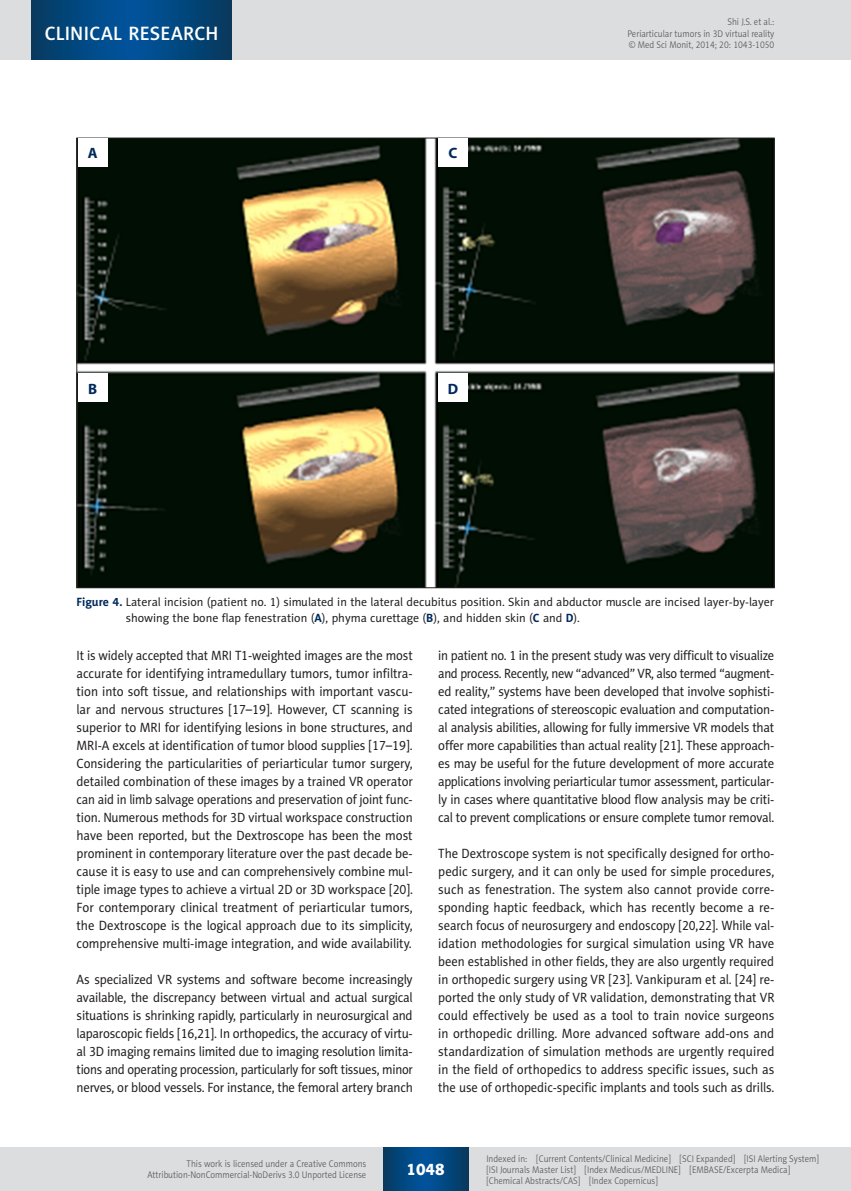
<style>
.page{position:relative;width:851px;height:1191px;background:#fff}
.page>*{position:absolute;margin:0;border:0;box-sizing:border-box;transform-origin:0 0}
.t1{font:19.5px "Naomi Sans EFN Medium";letter-spacing:.015em;color:#fff}
.t2{font:16.5px "Naomi Sans EFN Heavy";color:#fff}
.t3{font:700 15px "Myriad Pro";color:#00295c}
.MSM_Body{font:13.5px/18px "Naomi Sans EFN";letter-spacing:-.015em;color:#231f20;text-align:justify;scale:.94 1}
.MSM_Body-2{font:13.5px/18px "Naomi Sans EFN";letter-spacing:-.015em;color:#231f20;text-align:justify;scale:.95 1}
.MSM_Rycina_tytul{font:12px/15.8px "Naomi Sans EFN";color:#231f20}
.t4{font:9.75px/11.2px "Naomi Sans EFN Light";color:#57585a;scale:.9 1}
.s1{font-weight:700;color:#00295c}
</style>
<div class="page">
<img style="left:79px;top:140px;width:693px;height:446px">
<div style="left:78px;top:139px;width:29px;height:28px;background:#fff"></div>
<div style="left:438px;top:139px;width:29px;height:28px;background:#fff"></div>
<div style="left:78px;top:374px;width:29px;height:28px;background:#fff"></div>
<div style="left:438px;top:374px;width:29px;height:28px;background:#fff"></div>
<div style="left:0;top:1148px;width:850px;height:43px;background:#dcdddf"></div>
<svg style="left:383px;top:1147px;width:85px;height:43px;background:#02477e"></svg>
<div style="left:0;top:0;width:850px;height:60px;background:#dcdddf"></div>
<hr style="left:850px;top:0;width:1px;height:60px;background:#dcdddf">
<svg style="left:32px;top:0;width:200px;height:60px;background:#02477e"></svg>
<h1 class="t1" style="left:45px;top:22px;width:175px">CLINICAL RESEARCH</h1>
<p class="t3" style="left:88px;top:144px;width:11px">A</p>
<p class="t3" style="left:448px;top:144px;width:10px">C</p>
<p class="t3" style="left:88px;top:379px;width:11px">B</p>
<p class="t3" style="left:447px;top:379px;width:12px">D</p>
<p class="t4" style="left:627px;top:16px;width:165px;text-align:justify;text-indent:100px">Shi J.S. et al.:<br>Periarticular tumors in 3D virtual reality © Med Sci Monit, 2014; 20: 1043-1050</p>
<p class="MSM_Rycina_tytul" style="left:126px;top:594px;width:649px;text-indent:-49px"><span class="s1">Figure 4.</span> Lateral incision (patient no. 1) simulated in the lateral decubitus position. Skin and abductor muscle are incised layer-by-layer showing the bone flap fenestration (<span class="s1">A</span>), phyma curettage (<span class="s1">B</span>), and hidden skin (<span class="s1">C</span> and <span class="s1">D</span>).</p>
<p class="MSM_Body" style="left:77px;top:646px;width:359px">It is widely accepted that MRI T1-weighted images are the most accurate for identifying intramedullary tumors, tumor infiltra&shy;tion into soft tissue, and relationships with important vascu&shy;lar and nervous structures [17–19]. However, CT scanning is superior to MRI for identifying lesions in bone structures, and MRI-A excels at identification of tumor blood supplies [17–19].<br>Considering the particularities of periarticular tumor surgery, detailed combination of these images by a trained VR operator can aid in limb salvage operations and preservation of joint func&shy;tion. Numerous methods for 3D virtual workspace construction have been reported, but the Dextroscope has been the most prominent in contemporary literature over the past decade be&shy;cause it is easy to use and can comprehensively combine mul&shy;tiple image types to achieve a virtual 2D or 3D workspace [20].<br>For contemporary clinical treatment of periarticular tumors, the Dextroscope is the logical approach due to its simplicity, comprehensive multi-image integration, and wide availability.</p>
<p class="MSM_Body-2" style="left:77px;top:970px;width:355px">As specialized VR systems and software become increasingly available, the discrepancy between virtual and actual surgical situations is shrinking rapidly, particularly in neurosurgical and laparoscopic fields [16,21]. In orthopedics, the accuracy of virtu&shy;al 3D imaging remains limited due to imaging resolution limita&shy;tions and operating procession, particularly for soft tissues, minor nerves, or blood vessels. For instance, the femoral artery branch</p>
<p class="MSM_Body" style="left:438px;top:646px;width:359px">in patient no. 1 in the present study was very difficult to visualize and process. Recently, new “advanced” VR, also termed “augment&shy;ed reality,” systems have been developed that involve sophisti&shy;cated integrations of stereoscopic evaluation and computation&shy;al analysis abilities, allowing for fully immersive VR models that offer more capabilities than actual reality [21]. These approach&shy;es may be useful for the future development of more accurate applications involving periarticular tumor assessment, particular&shy;ly in cases where quantitative blood flow analysis may be criti&shy;cal to prevent complications or ensure complete tumor removal.</p>
<p class="MSM_Body" style="left:438px;top:844px;width:359px">The Dextroscope system is not specifically designed for ortho&shy;pedic surgery, and it can only be used for simple procedures, such as fenestration. The system also cannot provide corre&shy;sponding haptic feedback, which has recently become a re&shy;search focus of neurosurgery and endoscopy [20,22]. While val&shy;idation methodologies for surgical simulation using VR have been established in other fields, they are also urgently required in orthopedic surgery using VR [23]. Vankipuram et al. [24] re&shy;ported the only study of VR validation, demonstrating that VR could effectively be used as a tool to train novice surgeons in orthopedic drilling. More advanced software add-ons and standardization of simulation methods are urgently required in the field of orthopedics to address specific issues, such as the use of orthopedic-specific implants and tools such as drills.</p>
<p class="t4" style="left:147px;top:1158px;width:245px;text-align:right">This work is licensed under a Creative Commons<br>Attribution-NonCommercial-NoDerivs 3.0 Unported License</p>
<p class="t2" style="left:406px;top:1159px;width:40px">1048</p>
<p class="t4" style="left:486px;top:1152px;width:371px">Indexed in: [Current Contents/Clinical Medicine] [SCI Expanded] [ISI Alerting System] [ISI Journals Master List] [Index Medicus/MEDLINE] [EMBASE/Excerpta Medica] [Chemical Abstracts/CAS] [Index Copernicus]</p>
</div>
